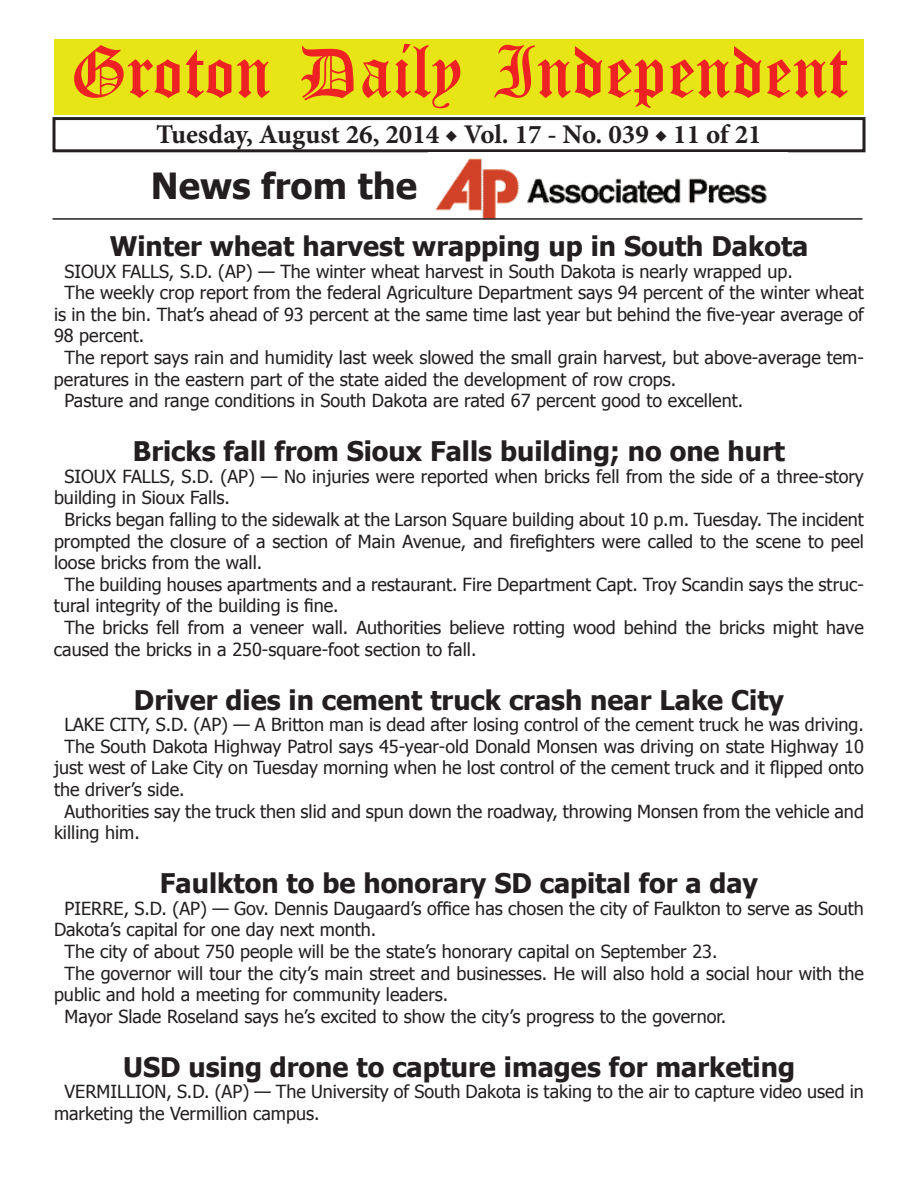
<style>
.page{position:relative;width:918px;height:1188px;background:#fff}
.page>*{position:absolute;margin:0;border:0;box-sizing:border-box;transform-origin:0 0}
.t1{font:54px "Old English Five";color:#ee2123}
.t2{font:700 36px "Tahoma";color:#231f20}
.t3{font:700 27px "Tahoma";color:#231f20}
.t4{font:700 27px "Minion Pro";color:#231f20}
.t5{font:18px/21.6px "Tahoma";color:#231f20}
</style>
<div class="page">
<div style="left:52px;top:117px;width:814px;height:35px;border:3px solid #231f20"></div>
<div style="left:54px;top:40px;width:810px;height:75px;background:#e7e515"></div>
<img style="left:435px;top:158px;width:332px;height:60px">
<hr style="left:52px;top:218px;width:810px;height:2px;background:#231f20">
<h1 class="t1" style="left:70px;top:47px;width:779px">Groton Daily Independent</h1>
<h3 class="t4" style="left:156px;top:116px;width:607px">Tuesday, August 26, 2014 ◆ Vol. 17 - No. 039 ◆ 11 of 21</h3>
<h2 class="t2" style="left:151px;top:161px;width:268px">News from the</h2>
<h3 class="t3" style="left:110px;top:227px;width:700px">Winter wheat harvest wrapping up in South Dakota</h3>
<p class="t5" style="left:64px;top:260px;width:730px">SIOUX FALLS, S.D. (AP) — The winter wheat harvest in South Dakota is nearly wrapped up.</p>
<p class="t5" style="left:64px;top:281px;width:801px">The weekly crop report from the federal Agriculture Department says 94 percent of the winter wheat</p>
<p class="t5" style="left:54px;top:303px;width:811px">is in the bin. That’s ahead of 93 percent at the same time last year but behind the five-year average of</p>
<p class="t5" style="left:54px;top:324px;width:92px">98 percent.</p>
<p class="t5" style="left:64px;top:346px;width:801px">The report says rain and humidity last week slowed the small grain harvest, but above-average tem-</p>
<p class="t5" style="left:54px;top:368px;width:624px">peratures in the eastern part of the state aided the development of row crops.</p>
<p class="t5" style="left:64px;top:389px;width:680px">Pasture and range conditions in South Dakota are rated 67 percent good to excellent.</p>
<h3 class="t3" style="left:133px;top:433px;width:654px">Bricks fall from Sioux Falls building; no one hurt</h3>
<p class="t5" style="left:64px;top:465px;width:801px">SIOUX FALLS, S.D. (AP) — No injuries were reported when bricks fell from the side of a three-story</p>
<p class="t5" style="left:54px;top:486px;width:177px">building in Sioux Falls.</p>
<p class="t5" style="left:64px;top:508px;width:801px">Bricks began falling to the sidewalk at the Larson Square building about 10 p.m. Tuesday. The incident</p>
<p class="t5" style="left:54px;top:530px;width:811px">prompted the closure of a section of Main Avenue, and firefighters were called to the scene to peel</p>
<p class="t5" style="left:54px;top:551px;width:210px">loose bricks from the wall.</p>
<p class="t5" style="left:64px;top:573px;width:801px">The building houses apartments and a restaurant. Fire Department Capt. Troy Scandin says the struc-</p>
<p class="t5" style="left:54px;top:594px;width:286px">tural integrity of the building is fine.</p>
<p class="t5" style="left:64px;top:616px;width:801px">The bricks fell from a veneer wall. Authorities believe rotting wood behind the bricks might have</p>
<p class="t5" style="left:54px;top:638px;width:424px">caused the bricks in a 250-square-foot section to fall.</p>
<h3 class="t3" style="left:134px;top:681px;width:652px">Driver dies in cement truck crash near Lake City</h3>
<p class="t5" style="left:64px;top:713px;width:801px">LAKE CITY, S.D. (AP) — A Britton man is dead after losing control of the cement truck he was driving.</p>
<p class="t5" style="left:64px;top:735px;width:801px">The South Dakota Highway Patrol says 45-year-old Donald Monsen was driving on state Highway 10</p>
<p class="t5" style="left:54px;top:756px;width:812px">just west of Lake City on Tuesday morning when he lost control of the cement truck and it flipped onto</p>
<p class="t5" style="left:54px;top:778px;width:132px">the driver’s side.</p>
<p class="t5" style="left:64px;top:800px;width:801px">Authorities say the truck then slid and spun down the roadway, throwing Monsen from the vehicle and</p>
<p class="t5" style="left:54px;top:821px;width:87px">killing him.</p>
<h3 class="t3" style="left:160px;top:865px;width:600px">Faulkton to be honorary SD capital for a day</h3>
<p class="t5" style="left:64px;top:897px;width:801px">PIERRE, S.D. (AP) — Gov. Dennis Daugaard’s office has chosen the city of Faulkton to serve as South</p>
<p class="t5" style="left:54px;top:918px;width:324px">Dakota’s capital for one day next month.</p>
<p class="t5" style="left:64px;top:940px;width:654px">The city of about 750 people will be the state’s honorary capital on September 23.</p>
<p class="t5" style="left:64px;top:962px;width:801px">The governor will tour the city’s main street and businesses. He will also hold a social hour with the</p>
<p class="t5" style="left:54px;top:983px;width:396px">public and hold a meeting for community leaders.</p>
<p class="t5" style="left:64px;top:1005px;width:663px">Mayor Slade Roseland says he’s excited to show the city’s progress to the governor.</p>
<h3 class="t3" style="left:123px;top:1048px;width:674px">USD using drone to capture images for marketing</h3>
<p class="t5" style="left:54px;top:1080px;width:811px;text-indent:10px">VERMILLION, S.D. (AP) — The University of South Dakota is taking to the air to capture video used in marketing the Vermillion campus.</p>
</div>
